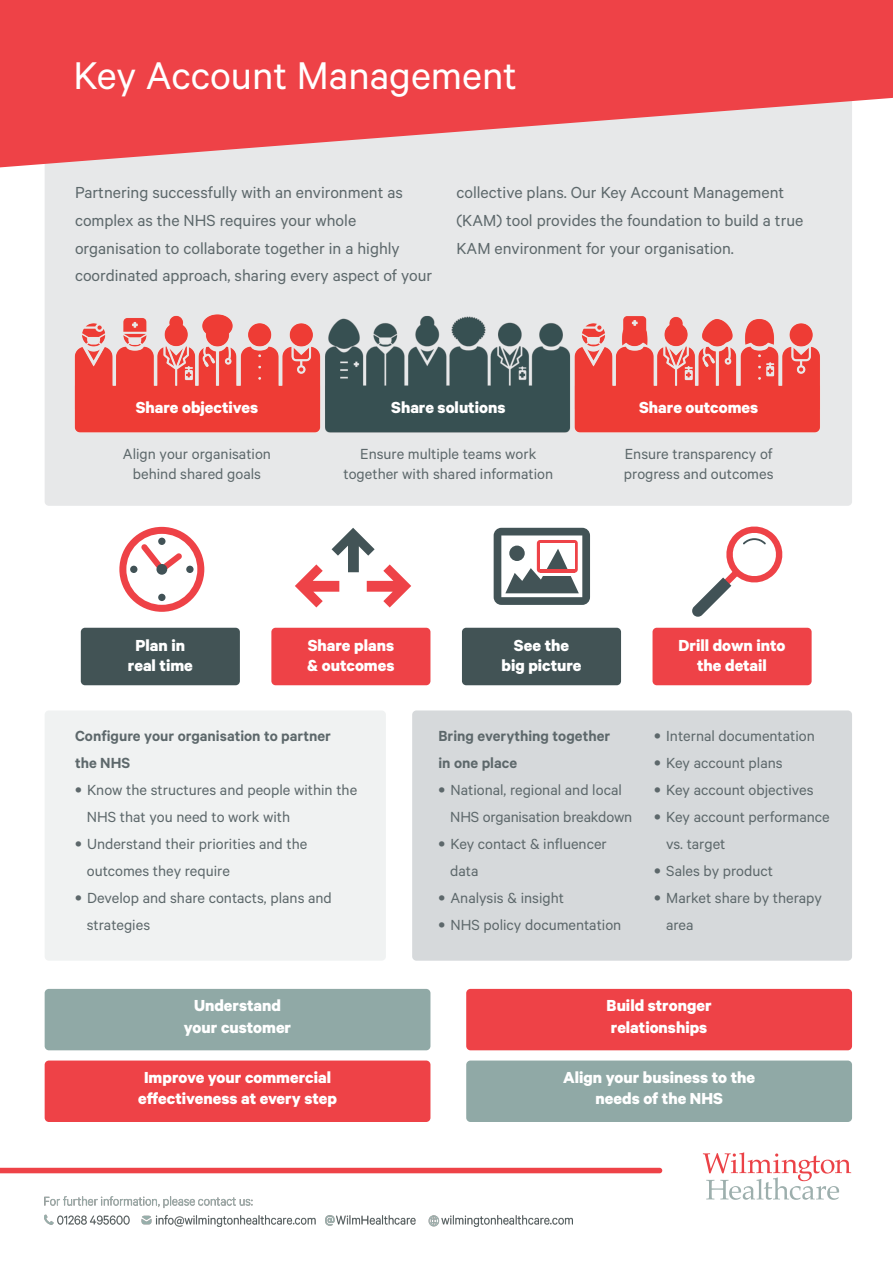
<style>
.page{position:relative;width:893px;height:1263px;background:#fff}
.page>*{position:absolute;margin:0;border:0;box-sizing:border-box;transform-origin:0 0}
.t1{font:43.5px "Calibre";color:#fff}
.t2{font:18px/27.6px "Calibre";color:#5d686b}
.t3{font:700 18px/20.1px "Calibre";color:#fff;text-align:center}
.t4{font:16.5px/27px "Calibre";color:#5d686b}
.t5{font:600 16.5px/27px "Calibre";color:#5d686b}
.s1{font-size:19.5px}
</style>
<div class="page">
<div style="left:412px;top:710px;width:440px;height:251px;background:#d6d9db;border-radius:4px"></div>
<div style="left:45px;top:710px;width:341px;height:251px;background:#f0f2f2;border-radius:4px"></div>
<div style="left:45px;top:46px;width:807px;height:460px;background:#e7e8e9;border-radius:4px"></div>
<svg style="left:703px;top:1152px;width:148px;height:48px"></svg>
<div style="left:0;top:1168px;width:662px;height:5px;background:#ee4247"></div>
<svg style="left:0;top:0;width:893px;height:168px;fill:#ee4247"></svg>
<img style="left:74px;top:314px;width:746px;height:119px">
<svg style="left:692px;top:526px;width:90px;height:91px"></svg>
<svg style="left:295px;top:528px;width:116px;height:79px"></svg>
<svg style="left:119px;top:527px;width:85px;height:85px"></svg>
<div style="left:158px;top:538px;width:8px;height:7px;background:#415256;border-radius:50%"></div>
<div style="left:186px;top:566px;width:8px;height:7px;background:#415256;border-radius:50%"></div>
<div style="left:158px;top:594px;width:8px;height:7px;background:#415256;border-radius:50%"></div>
<div style="left:130px;top:566px;width:7px;height:7px;background:#415256;border-radius:50%"></div>
<div style="left:156px;top:564px;width:11px;height:11px;background:#415256;border-radius:50%"></div>
<svg style="left:494px;top:528px;width:96px;height:77px"></svg>
<hr style="left:539px;top:573px;width:37px;height:2px;background:#fff">
<hr style="left:540px;top:569px;width:35px;height:4px;background:#ee4348">
<div style="left:81px;top:628px;width:159px;height:57px;background:#425355;border-radius:4px"></div>
<div style="left:271px;top:628px;width:159px;height:57px;background:#ee4247;border-radius:4px"></div>
<div style="left:462px;top:628px;width:159px;height:57px;background:#425355;border-radius:4px"></div>
<div style="left:652px;top:628px;width:160px;height:57px;background:#ee4247;border-radius:4px"></div>
<div style="left:45px;top:989px;width:385px;height:61px;background:#90a9a6;border-radius:4px"></div>
<div style="left:45px;top:1060px;width:385px;height:62px;background:#ee4247;border-radius:4px"></div>
<div style="left:466px;top:989px;width:386px;height:61px;background:#ee4247;border-radius:4px"></div>
<div style="left:466px;top:1060px;width:386px;height:62px;background:#90a9a6;border-radius:4px"></div>
<img style="left:44px;top:1197px;width:528px;height:29px">
<h1 class="t1" style="left:74px;top:61px;width:445px">Key Account Management</h1>
<p class="t2" style="left:75px;top:180px;width:359px">Partnering successfully with an environment as complex as the NHS requires your whole organisation to collaborate together in a highly coordinated approach, sharing every aspect of your</p>
<p class="t2" style="left:456px;top:180px;width:348px">collective plans. Our Key Account Management (KAM) tool provides the foundation to build a true<br>KAM environment for your organisation.</p>
<p class="t3" style="left:136px;top:399px;width:124px">Share objectives</p>
<p class="t4" style="left:123px;top:445px;width:150px;line-height:20.2px;text-align:center">Align your organisation behind shared goals</p>
<p class="t3" style="left:391px;top:399px;width:116px">Share solutions</p>
<p class="t4" style="left:344px;top:445px;width:211px;line-height:20.2px;text-align:center">Ensure multiple teams work together with shared information</p>
<p class="t3" style="left:639px;top:399px;width:121px">Share outcomes</p>
<p class="t4" style="left:624px;top:445px;width:151px;line-height:20.2px">Ensure transparency of progress and outcomes</p>
<p class="t3" style="left:128px;top:636px;width:66px">Plan in real time</p>
<p class="t3" style="left:307px;top:636px;width:89px;text-align:left">Share plans &amp; outcomes</p>
<p class="t3" style="left:501px;top:636px;width:82px">See the big picture</p>
<p class="t3" style="left:679px;top:636px;width:108px">Drill down into the detail</p>
<p class="t5" style="left:75px;top:724px;width:257px">Configure your organisation to partner the NHS</p>
<p class="t4" style="left:87px;top:778px;width:272px;text-indent:-12px"><span class="s1">•</span> Know the structures and people within the<br>NHS that you need to work with</p>
<p class="t4" style="left:87px;top:832px;width:222px;text-indent:-12px"><span class="s1">•</span> Understand their priorities and the outcomes they require</p>
<p class="t4" style="left:87px;top:886px;width:247px;text-indent:-12px"><span class="s1">•</span> Develop and share contacts, plans and strategies</p>
<p class="t3" style="left:184px;top:996px;width:109px;line-height:21.6px">Understand your customer</p>
<p class="t3" style="left:138px;top:1067px;width:200px;line-height:21.6px">Improve your commercial effectiveness at every step</p>
<p class="t5" style="left:438px;top:724px;width:173px">Bring everything together in one place</p>
<p class="t4" style="left:450px;top:778px;width:184px;text-indent:-12px"><span class="s1">•</span> National, regional and local<br>NHS organisation breakdown</p>
<p class="t4" style="left:450px;top:832px;width:158px;text-indent:-12px"><span class="s1">•</span> Key contact &amp; influencer data</p>
<p class="t4" style="left:438px;top:886px;width:127px"><span class="s1">•</span> Analysis &amp; insight</p>
<p class="t4" style="left:438px;top:913px;width:184px"><span class="s1">•</span> NHS policy documentation</p>
<p class="t4" style="left:654px;top:723px;width:162px"><span class="s1">•</span> Internal documentation</p>
<p class="t4" style="left:654px;top:750px;width:130px"><span class="s1">•</span> Key account plans</p>
<p class="t4" style="left:654px;top:777px;width:161px"><span class="s1">•</span> Key account objectives</p>
<p class="t4" style="left:666px;top:804px;width:165px;text-indent:-12px"><span class="s1">•</span> Key account performance vs. target</p>
<p class="t4" style="left:654px;top:858px;width:120px"><span class="s1">•</span> Sales by product</p>
<p class="t4" style="left:666px;top:885px;width:157px;text-indent:-12px"><span class="s1">•</span> Market share by therapy area</p>
<p class="t3" style="left:607px;top:996px;width:106px;line-height:21.6px;text-align:left">Build stronger relationships</p>
<p class="t3" style="left:563px;top:1067px;width:194px;line-height:21.6px">Align your business to the needs of the NHS</p>
</div>
